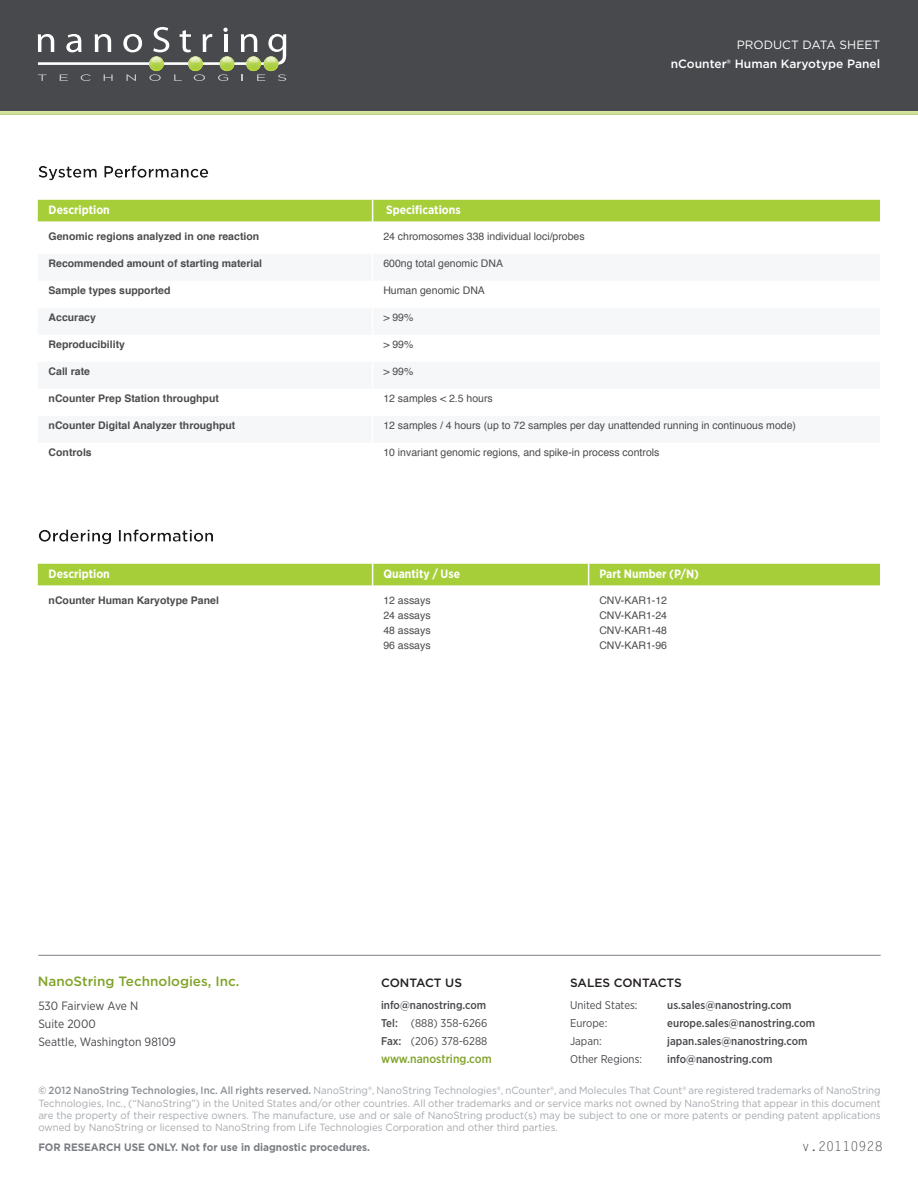
<style>
.page{position:relative;width:918px;height:1188px;background:#fff}
.page>*{position:absolute;margin:0;border:0;box-sizing:border-box;transform-origin:0 0}
.t1{font:500 13.5px "Gotham";color:#81a32a}
.t2{font:13.5px "Letter Gothic Std";color:#4b4c4d}
.t3{font:700 12px "Gotham Narrow";color:#fff}
.t4{font:12px "Gotham Narrow";color:#48494d}
.t5{font:500 12px "Gotham";color:#fff}
.t6{font:500 12px "Gotham";color:#231f20}
.t7{font:500 12px "Gotham Narrow";color:#81a32a}
.t8{font:12px "Gotham";color:#fff}
.t9{font:500 11.25px "Gotham Narrow";color:#48494d}
.t10{font:11.25px "Gotham Narrow";color:#48494d}
.t11{font:700 10.8px "Gotham";color:#7a7e83;scale:.93 1}
.t12{font:10.5px/12.5px "Gotham";color:#a4a8ad;text-align:justify;scale:.93 1}
.Cell_B_Text_2{font:10.5px "Helvetica";color:#4b4c4d}
.Cell_B_Text_1{font:700 10.5px "Helvetica";color:#4b4c4d}
.s1{font-weight:500}
.s2{font-weight:500;color:#8b8f94}
</style>
<div class="page">
<div style="left:0;top:0;width:918px;height:111px;background:#48494d"></div>
<svg style="left:38px;top:27px;width:248px;height:54px"></svg>
<div style="left:0;top:111px;width:918px;height:6px;background:#231f20;opacity:.1"></div>
<hr style="left:38px;top:955px;width:843px;height:1px;background:#7a7e83">
<div style="left:38px;top:200px;width:842px;height:22px;background:#a6ce39"></div>
<div style="left:38px;top:564px;width:842px;height:22px;background:#a6ce39"></div>
<p class="t8" style="left:737px;top:37px;width:145px">PRODUCT DATA SHEET</p>
<p class="t5" style="left:671px;top:56px;width:211px">nCounter® Human Karyotype Panel</p>
<p class="t3" style="left:49px;top:202px;width:63px">Description</p>
<p class="t3" style="left:386px;top:202px;width:76px">Specifications</p>
<p class="Cell_B_Text_1" style="left:49px;top:228px;width:212px">Genomic regions analyzed in one reaction</p>
<p class="Cell_B_Text_2" style="left:383px;top:228px;width:203px">24 chromosomes 338 individual loci/probes</p>
<p class="Cell_B_Text_1" style="left:49px;top:255px;width:215px">Recommended amount of starting material</p>
<p class="Cell_B_Text_2" style="left:383px;top:255px;width:121px">600ng total genomic DNA</p>
<p class="Cell_B_Text_1" style="left:49px;top:282px;width:123px">Sample types supported</p>
<p class="Cell_B_Text_2" style="left:383px;top:282px;width:103px">Human genomic DNA</p>
<p class="Cell_B_Text_1" style="left:49px;top:309px;width:49px">Accuracy</p>
<p class="Cell_B_Text_2" style="left:383px;top:309px;width:32px">&gt; 99%</p>
<p class="Cell_B_Text_1" style="left:49px;top:336px;width:78px">Reproducibility</p>
<p class="Cell_B_Text_2" style="left:383px;top:336px;width:32px">&gt; 99%</p>
<p class="Cell_B_Text_1" style="left:49px;top:363px;width:43px">Call rate</p>
<p class="Cell_B_Text_2" style="left:383px;top:363px;width:32px">&gt; 99%</p>
<p class="Cell_B_Text_1" style="left:49px;top:390px;width:172px">nCounter Prep Station throughput</p>
<p class="Cell_B_Text_2" style="left:383px;top:390px;width:111px">12 samples &lt; 2.5 hours</p>
<p class="Cell_B_Text_1" style="left:49px;top:417px;width:188px">nCounter Digital Analyzer throughput</p>
<p class="Cell_B_Text_2" style="left:383px;top:417px;width:414px">12 samples / 4 hours (up to 72 samples per day unattended running in continuous mode)</p>
<p class="Cell_B_Text_1" style="left:49px;top:444px;width:45px">Controls</p>
<p class="Cell_B_Text_2" style="left:383px;top:444px;width:278px">10 invariant genomic regions, and spike-in process controls</p>
<p class="t3" style="left:49px;top:566px;width:63px">Description</p>
<p class="t3" style="left:383px;top:566px;width:78px">Quantity / Use</p>
<p class="t3" style="left:599px;top:566px;width:101px">Part Number (P/N)</p>
<p class="Cell_B_Text_1" style="left:49px;top:592px;width:172px">nCounter Human Karyotype Panel</p>
<p class="Cell_B_Text_2" style="left:383px;top:592px;width:49px">12 assays</p>
<p class="Cell_B_Text_2" style="left:383px;top:607px;width:49px">24 assays</p>
<p class="Cell_B_Text_2" style="left:383px;top:622px;width:49px">48 assays</p>
<p class="Cell_B_Text_2" style="left:383px;top:637px;width:49px">96 assays</p>
<p class="Cell_B_Text_2" style="left:599px;top:592px;width:69px">CNV-KAR1-12</p>
<p class="Cell_B_Text_2" style="left:599px;top:607px;width:69px">CNV-KAR1-24</p>
<p class="Cell_B_Text_2" style="left:599px;top:622px;width:69px">CNV-KAR1-48</p>
<p class="Cell_B_Text_2" style="left:599px;top:637px;width:69px">CNV-KAR1-96</p>
<p class="t1" style="left:38px;top:973px;width:203px">NanoString Technologies, Inc.</p>
<p class="t4" style="left:38px;top:998px;width:101px">530 Fairview Ave N</p>
<p class="t4" style="left:38px;top:1016px;width:59px">Suite 2000</p>
<p class="t4" style="left:38px;top:1034px;width:139px">Seattle, Washington 98109</p>
<p class="t6" style="left:381px;top:974px;width:82px">CONTACT US</p>
<p class="t6" style="left:570px;top:974px;width:113px">SALES CONTACTS</p>
<p class="t9" style="left:381px;top:998px;width:107px">info@nanostring.com</p>
<p class="t10" style="left:570px;top:998px;width:69px">United States:</p>
<p class="t9" style="left:667px;top:998px;width:126px">us.sales@nanostring.com</p>
<p class="t10" style="left:381px;top:1016px;width:108px"><span class="s1">Tel:</span> (888) 358-6266</p>
<p class="t10" style="left:570px;top:1016px;width:39px">Europe:</p>
<p class="t9" style="left:667px;top:1016px;width:149px">europe.sales@nanostring.com</p>
<p class="t10" style="left:381px;top:1034px;width:108px"><span class="s1">Fax:</span> (206) 378-6288</p>
<p class="t10" style="left:570px;top:1034px;width:33px">Japan:</p>
<p class="t9" style="left:667px;top:1034px;width:142px">japan.sales@nanostring.com</p>
<p class="t7" style="left:381px;top:1051px;width:112px">www.nanostring.com</p>
<p class="t10" style="left:570px;top:1052px;width:74px">Other Regions:</p>
<p class="t9" style="left:667px;top:1052px;width:107px">info@nanostring.com</p>
<p class="t12" style="left:38px;top:1084px;width:907px"><span class="s2">© 2012 NanoString Technologies, Inc. All rights reserved.</span> NanoString®, NanoString Technologies®, nCounter®, and Molecules That Count® are registered trademarks of NanoString Technologies, Inc., (“NanoString”) in the United States and/or other countries. All other trademarks and or service marks not owned by NanoString that appear in this document are the property of their respective owners. The manufacture, use and or sale of NanoString product(s) may be subject to one or more patents or pending patent applications owned by NanoString or licensed to NanoString from Life Technologies Corporation and other third parties.</p>
<p class="t11" style="left:38px;top:1140px;width:358px">FOR RESEARCH USE ONLY. Not for use in diagnostic procedures.</p>
<p class="t2" style="left:802px;top:1138px;width:82px">v.20110928</p>
</div>
